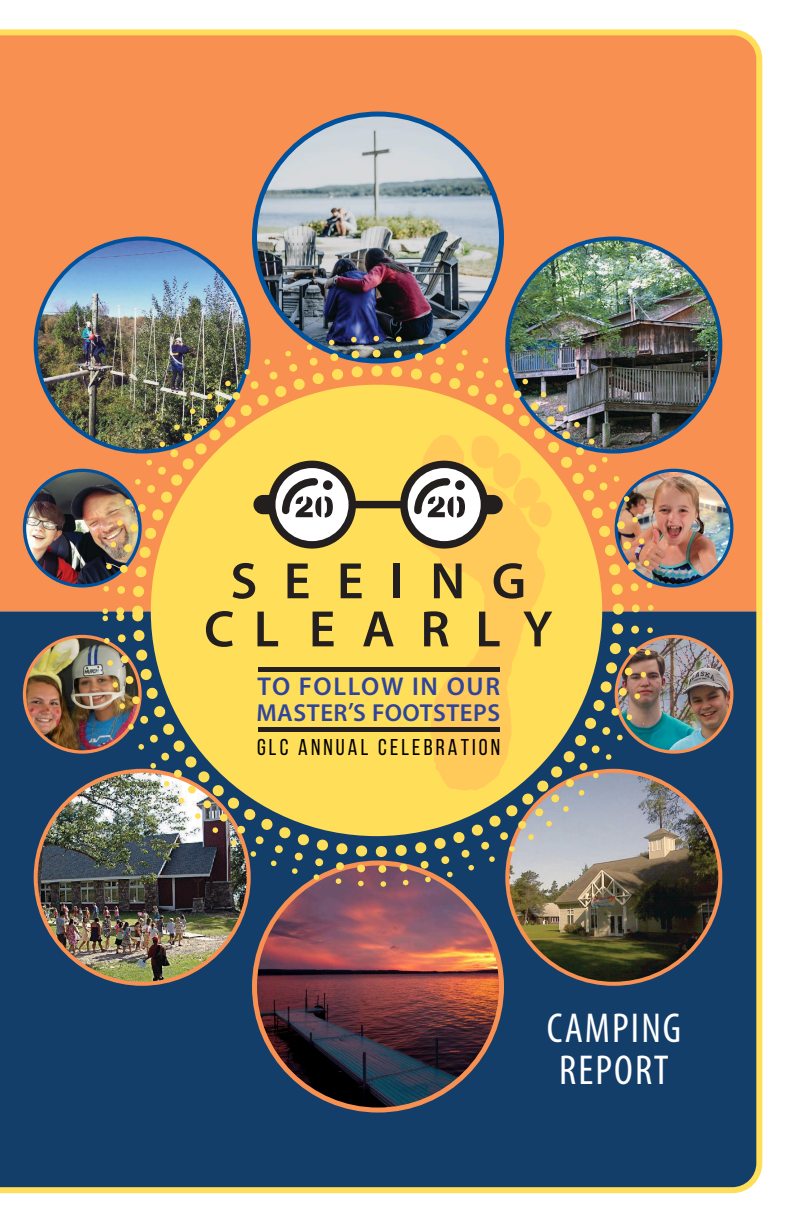
<style>
.page{position:relative;width:792px;height:1224px;background:#fff}
.page>*{position:absolute;margin:0;border:0;box-sizing:border-box;transform-origin:0 0}
.t1{font:600 51.6px/48px "Myriad Pro";letter-spacing:.515em;color:#231f20;text-align:center}
.t2{font:condensed 42px/42px "Myriad Pro";letter-spacing:.05em;color:#fff}
.t3{font:600 25.8px "Myriad Pro";letter-spacing:.065em;color:#2f449c}
.t4{font:600 24.6px "Myriad Pro";letter-spacing:.025em;color:#2f449c}
.t5{font:22.8px "Bebas Neue";letter-spacing:.135em;color:#000}
</style>
<div class="page">
<img style="left:0;top:29px;width:762px;height:1164px">
<div style="left:151px;top:385px;width:451px;height:451px;background:#ffde59;border-radius:50%"></div>
<div style="left:132px;top:365px;width:492px;height:492px;border:11px dashed #ffde59;border-radius:50%"></div>
<svg style="left:418px;top:435px;width:134px;height:355px"></svg>
<hr style="left:258px;top:727px;width:242px;height:4px;background:#231f20">
<hr style="left:258px;top:667px;width:242px;height:4px;background:#231f20">
<div style="left:350px;top:501px;width:56px;height:7px;background:#231f1f;border-radius:4px"></div>
<svg style="left:400px;top:435px;width:121px;height:114px"></svg>
<svg style="left:253px;top:461px;width:103px;height:88px"></svg>
<h1 class="t1" style="left:204px;top:556px;width:350px">SEEING<br>CLEARLY</h1>
<p class="t3" style="left:258px;top:670px;width:244px">TO FOLLOW IN OUR</p>
<p class="t4" style="left:256px;top:697px;width:245px">MASTER’S FOOTSTEPS</p>
<p class="t5" style="left:257px;top:735px;width:245px">GLC ANNUAL CELEBRATION</p>
<h2 class="t2" style="left:547px;top:1006px;width:136px">CAMPING<br>REPORT</h2>
</div>
